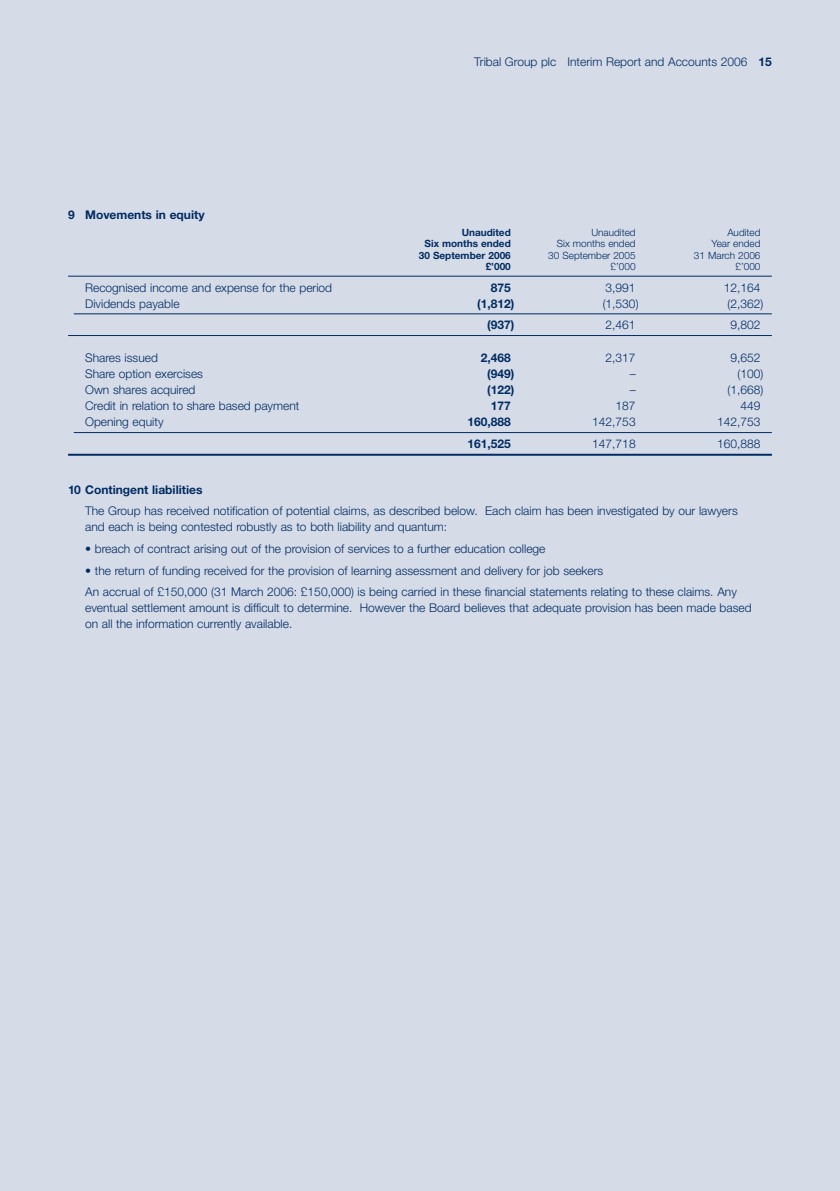
<style>
.page{position:relative;width:840px;height:1191px;background:#fff}
.page>*{position:absolute;margin:0;border:0;box-sizing:border-box;transform-origin:0 0}
.t1{font:300 12px/16px "Helvetica Neue";color:#002c62}
.t2{font:700 12px "Helvetica Neue";color:#002c62}
.t3{font:300 10px "Helvetica Neue";color:#002c62}
.t4{font:700 10px "Helvetica Neue";color:#002c62}
.s1{font-weight:700}
</style>
<div class="page">
<div style="left:0;top:0;width:839px;height:1191px;background:#d6dbe8"></div>
<hr style="left:68px;top:276px;width:703px;height:1px;background:#002c62">
<hr style="left:74px;top:313px;width:697px;height:1px;background:#002c62">
<hr style="left:68px;top:335px;width:703px;height:1px;background:#002c62">
<hr style="left:74px;top:432px;width:697px;height:1px;background:#002c62">
<hr style="left:68px;top:454px;width:703px;height:2px;background:#002c62">
<p class="t2" style="left:68px;top:210px;width:138px">9 Movements in equity</p>
<p class="t1" style="left:474px;top:53px;width:299px">Tribal Group plc Interim Report and Accounts 2006 <span class="s1">15</span></p>
<p class="t4" style="left:461px;top:229px;width:51px">Unaudited</p>
<p class="t3" style="left:591px;top:226px;width:46px">Unaudited</p>
<p class="t3" style="left:727px;top:226px;width:35px">Audited</p>
<p class="t4" style="left:424px;top:240px;width:88px">Six months ended</p>
<p class="t3" style="left:556px;top:237px;width:80px">Six months ended</p>
<p class="t3" style="left:711px;top:237px;width:51px">Year ended</p>
<p class="t4" style="left:418px;top:251px;width:93px">30 September 2006</p>
<p class="t3" style="left:548px;top:249px;width:89px">30 September 2005</p>
<p class="t3" style="left:693px;top:249px;width:68px">31 March 2006</p>
<p class="t4" style="left:485px;top:263px;width:27px">£’000</p>
<p class="t3" style="left:610px;top:260px;width:27px">£’000</p>
<p class="t3" style="left:735px;top:260px;width:27px">£’000</p>
<p class="t1" style="left:85px;top:279px;width:248px">Recognised income and expense for the period</p>
<p class="t2" style="left:490px;top:283px;width:22px">875</p>
<p class="t1" style="left:605px;top:279px;width:32px">3,991</p>
<p class="t1" style="left:723px;top:279px;width:38px">12,164</p>
<p class="t1" style="left:85px;top:295px;width:96px">Dividends payable</p>
<p class="t2" style="left:477px;top:299px;width:39px">(1,812)</p>
<p class="t1" style="left:602px;top:295px;width:37px">(1,530)</p>
<p class="t1" style="left:727px;top:295px;width:37px">(2,362)</p>
<p class="t2" style="left:487px;top:321px;width:29px">(937)</p>
<p class="t1" style="left:605px;top:317px;width:32px">2,461</p>
<p class="t1" style="left:730px;top:317px;width:32px">9,802</p>
<p class="t1" style="left:85px;top:350px;width:74px">Shares issued</p>
<p class="t2" style="left:480px;top:354px;width:32px">2,468</p>
<p class="t1" style="left:605px;top:350px;width:32px">2,317</p>
<p class="t1" style="left:730px;top:350px;width:32px">9,652</p>
<p class="t1" style="left:85px;top:366px;width:119px">Share option exercises</p>
<p class="t2" style="left:487px;top:370px;width:29px">(949)</p>
<p class="t1" style="left:629px;top:366px;width:7px">–</p>
<p class="t1" style="left:737px;top:366px;width:27px">(100)</p>
<p class="t1" style="left:85px;top:382px;width:112px">Own shares acquired</p>
<p class="t2" style="left:487px;top:386px;width:29px">(122)</p>
<p class="t1" style="left:629px;top:382px;width:7px">–</p>
<p class="t1" style="left:727px;top:382px;width:37px">(1,668)</p>
<p class="t1" style="left:85px;top:398px;width:216px">Credit in relation to share based payment</p>
<p class="t2" style="left:490px;top:402px;width:22px">177</p>
<p class="t1" style="left:615px;top:398px;width:22px">187</p>
<p class="t1" style="left:740px;top:398px;width:22px">449</p>
<p class="t1" style="left:85px;top:414px;width:80px">Opening equity</p>
<p class="t2" style="left:467px;top:418px;width:45px">160,888</p>
<p class="t1" style="left:592px;top:414px;width:45px">142,753</p>
<p class="t1" style="left:716px;top:414px;width:45px">142,753</p>
<p class="t2" style="left:467px;top:439px;width:45px">161,525</p>
<p class="t1" style="left:592px;top:435px;width:45px">147,718</p>
<p class="t1" style="left:716px;top:435px;width:45px">160,888</p>
<p class="t2" style="left:68px;top:485px;width:136px">10 Contingent liabilities</p>
<p class="t1" style="left:85px;top:503px;width:653px">The Group has received notification of potential claims, as described below. Each claim has been investigated by our lawyers and each is being contested robustly as to both liability and quantum:</p>
<p class="t1" style="left:85px;top:540px;width:461px">• breach of contract arising out of the provision of services to a further education college</p>
<p class="t1" style="left:85px;top:559px;width:653px;line-height:21.6px">• the return of funding received for the provision of learning assessment and delivery for job seekers<br>An accrual of £150,000 (31 March 2006: £150,000) is being carried in these financial statements relating to these claims. Any</p>
<p class="t1" style="left:85px;top:600px;width:667px">eventual settlement amount is difficult to determine. However the Board believes that adequate provision has been made based on all the information currently available.</p>
</div>
